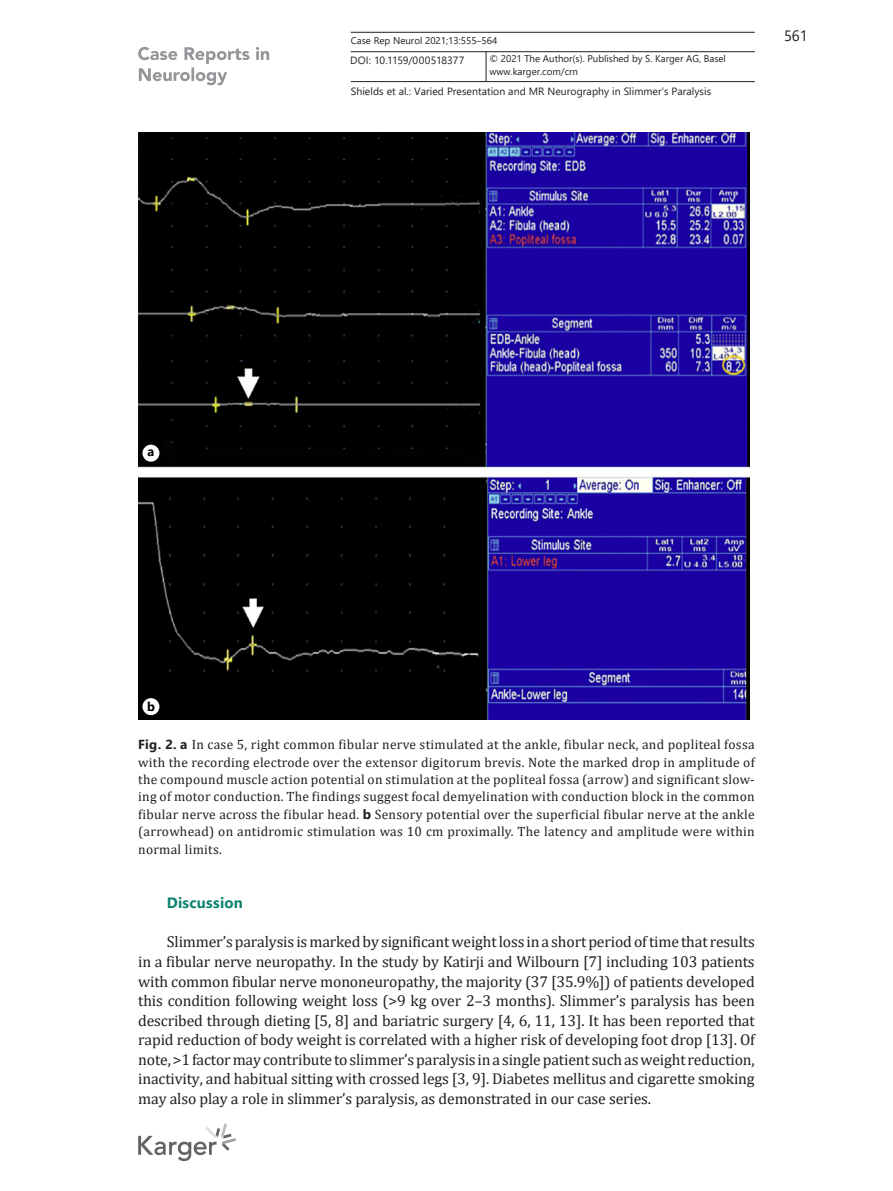
<style>
.page{position:relative;width:893px;height:1191px;background:#fff}
.page>*{position:absolute;margin:0;border:0;box-sizing:border-box;transform-origin:0 0}
.t1{font:15.75px/19.5px "Cambria";letter-spacing:-.01em;color:#231f20;text-align:justify}
.t2{font:700 15px "Segoe UI";letter-spacing:.015em;color:#0c8270}
.t3{font:15px "Segoe UI";color:#231f20}
.t4{font:13.5px/17.4px "Cambria";letter-spacing:.02em;color:#231f20;text-align:justify}
.t5{font:700 12.75px "Segoe UI";color:#000}
.t6{font:10.5px "Segoe UI";letter-spacing:.005em;color:#231f20}
.t7{font:9.75px "Segoe UI";color:#231f20}
.s1{font-family:"Segoe UI";font-weight:700;font-size:13.2px}
.s2{font-family:"Segoe UI";font-weight:700}
</style>
<div class="page">
<svg style="left:138px;top:47px;width:131px;height:38px"></svg>
<hr style="left:351px;top:51px;width:404px;height:1px;background:#231f20">
<hr style="left:351px;top:81px;width:404px;height:1px;background:#231f20">
<hr style="left:351px;top:32px;width:404px;height:1px;background:#231f20">
<hr style="left:486px;top:51px;width:1px;height:30px;background:#231f20">
<svg style="left:138px;top:1123px;width:98px;height:38px"></svg>
<img style="left:138px;top:133px;width:611px;height:586px">
<div style="left:142px;top:444px;width:17px;height:18px;background:#fff;border-radius:50%"></div>
<div style="left:142px;top:698px;width:17px;height:17px;background:#fff;border-radius:50%"></div>
<p class="t7" style="left:351px;top:31px;width:148px">Case Rep Neurol 2021;13:555–564</p>
<p class="t6" style="left:350px;top:50px;width:116px">DOI: 10.1159/000518377</p>
<p class="t7" style="left:489px;top:50px;width:238px">© 2021 The Author(s). Published by S. Karger AG, Basel</p>
<p class="t7" style="left:489px;top:62px;width:90px">www.karger.com/crn</p>
<p class="t6" style="left:351px;top:81px;width:362px">Shields et al.: Varied Presentation and MR Neurography in Slimmer’s Paralysis</p>
<p class="t3" style="left:784px;top:22px;width:25px">561</p>
<p class="t5" style="left:148px;top:439px;width:8px">a</p>
<p class="t5" style="left:147px;top:694px;width:9px">b</p>
<p class="t4" style="left:138px;top:735px;width:618px"><span class="s1">Fig. 2.</span> <span class="s2">a</span> In case 5, right common fibular nerve stimulated at the ankle, fibular neck, and popliteal fossa with the recording electrode over the extensor digitorum brevis. Note the marked drop in amplitude of the compound muscle action potential on stimulation at the popliteal fossa (arrow) and significant slow&shy;ing of motor conduction. The findings suggest focal demyelination with conduction block in the common fibular nerve across the fibular head. <span class="s2">b</span> Sensory potential over the superficial fibular nerve at the ankle (arrowhead) on antidromic stimulation was 10 cm proximally. The latency and amplitude were within normal limits.</p>
<p class="t2" style="left:167px;top:889px;width:77px">Discussion</p>
<p class="t1" style="left:138px;top:932px;width:618px;text-indent:29px">Slimmer’s paralysis is marked by significant weight loss in a short period of time that results in a fibular nerve neuropathy. In the study by Katirji and Wilbourn [7] including 103 patients with common fibular nerve mononeuropathy, the majority (37 [35.9%]) of patients developed this condition following weight loss (&gt;9 kg over 2–3 months). Slimmer’s paralysis has been described through dieting [5, 8] and bariatric surgery [4, 6, 11, 13]. It has been reported that rapid reduction of body weight is correlated with a higher risk of developing foot drop [13]. Of note, &gt;1 factor may contribute to slimmer’s paralysis in a single patient such as weight reduction, inactivity, and habitual sitting with crossed legs [3, 9]. Diabetes mellitus and cigarette smoking may also play a role in slimmer’s paralysis, as demonstrated in our case series.</p>
</div>
